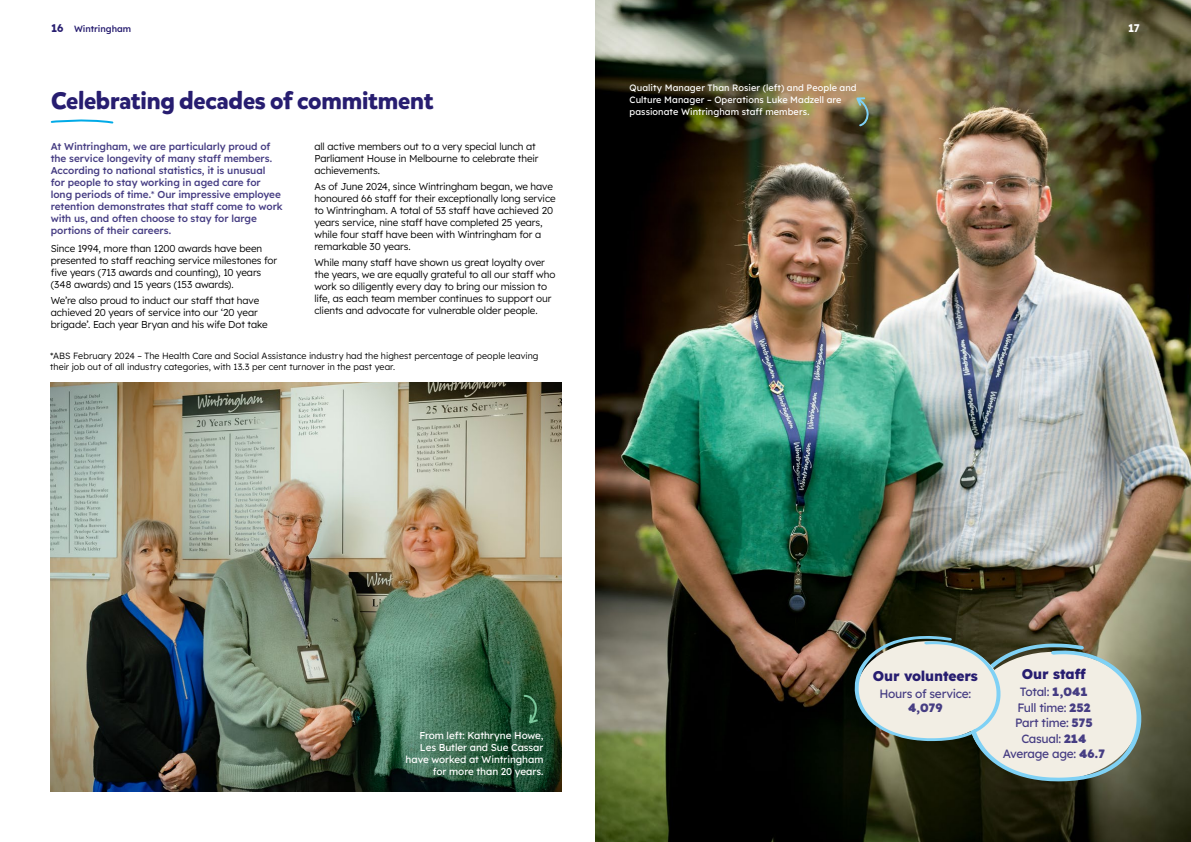
<style>
.page{position:relative;width:1191px;height:842px;background:#fff}
.page>*{position:absolute;margin:0;border:0;box-sizing:border-box;transform-origin:0 0}
.t1{font:700 24px "Mikado";letter-spacing:-.01em;color:#271d70}
.t2{font:800 14px "Lexend";letter-spacing:-.015em;color:#271d70}
.t3{font:12px/15.4px "Lexend";letter-spacing:-.025em;color:#463d83;text-align:center}
.t4{font:900 12px "Lexend";color:#463d83}
.t5{font:700 11px "Lexend";color:#fff}
.t6{font:300 10px/12px "Lexend";letter-spacing:-.01em;color:#000}
.t7{font:500 10px/12px "Lexend";letter-spacing:-.005em;color:#463d83}
.t8{font:10px/12px "Lexend";letter-spacing:-.005em;color:#fff;text-align:right}
.t9{font:9.2px/11.7px "Lexend";letter-spacing:.01em;color:#fff}
.t10{font:300 9px/11px "Lexend";letter-spacing:.005em;color:#000}
.t11{font:500 9px "Lexend";letter-spacing:-.005em;color:#271d70}
.s1{font-weight:700;font-size:11px}
.s2{font-weight:300}
.s3{font-weight:900}
</style>
<div class="page">
<img style="left:50px;top:383px;width:511px;height:408px">
<svg style="left:50px;top:119px;width:64px;height:5px"></svg>
<svg style="left:522px;top:694px;width:17px;height:31px"></svg>
<img style="left:595px;top:0;width:596px;height:842px">
<svg style="left:854px;top:96px;width:16px;height:32px"></svg>
<svg style="left:854px;top:636px;width:287px;height:146px;background:#b1b5aa"></svg>
<p class="t11" style="left:51px;top:22px;width:82px"><span class="s1">16</span> Wintringham</p>
<h1 class="t1" style="left:51px;top:85px;width:384px">Celebrating decades of commitment</h1>
<p class="t7" style="left:51px;top:140px;width:233px">At Wintringham, we are particularly proud of the service longevity of many staff members.<br>According to national statistics, it is unusual<br>for people to stay working in aged care for long periods of time.<span class="s2">*</span> Our impressive employee retention demonstrates that staff come to work with us, and often choose to stay for large portions of their careers.</p>
<p class="t6" style="left:51px;top:241px;width:228px">Since 1994, more than 1200 awards have been presented to staff reaching service milestones for five years (713 awards and counting), 10 years (348 awards) and 15 years (153 awards).</p>
<p class="t6" style="left:51px;top:294px;width:218px">We’re also proud to induct our staff that have achieved 20 years of service into our ‘20 year brigade’. Each year Bryan and his wife Dot take</p>
<p class="t6" style="left:314px;top:140px;width:225px">all active members out to a very special lunch at<br>Parliament House in Melbourne to celebrate their achievements.</p>
<p class="t6" style="left:314px;top:180px;width:243px">As of June 2024, since Wintringham began, we have honoured 66 staff for their exceptionally long service to Wintringham. A total of 53 staff have achieved 20 years service, nine staff have completed 25 years, while four staff have been with Wintringham for a remarkable 30 years.</p>
<p class="t6" style="left:314px;top:256px;width:242px">While many staff have shown us great loyalty over the years, we are equally grateful to all our staff who work so diligently every day to bring our mission to life, as each team member continues to support our clients and advocate for vulnerable older people.</p>
<p class="t10" style="left:50px;top:350px;width:490px">*ABS February 2024 – The Health Care and Social Assistance industry had the highest percentage of people leaving their job out of all industry categories, with 13.3 per cent turnover in the past year.</p>
<p class="t9" style="left:629px;top:82px;width:229px">Quality Manager Than Rosier (left) and People and<br>Culture Manager – Operations Luke Madzell are passionate Wintringham staff members.</p>
<p class="t5" style="left:1128px;top:19px;width:13px">17</p>
<p class="t8" style="left:405px;top:729px;width:139px">From left: Kathryne Howe,<br>Les Butler and Sue Cassar have worked at Wintringham for more than 20 years.</p>
<h2 class="t2" style="left:873px;top:665px;width:107px">Our volunteers</h2>
<p class="t3" style="left:879px;top:685px;width:93px">Hours of service:</p>
<p class="t4" style="left:908px;top:698px;width:36px">4,079</p>
<h2 class="t2" style="left:1022px;top:663px;width:66px">Our staff</h2>
<p class="t3" style="left:1002px;top:683px;width:104px">Total: <span class="s3">1,041<br></span>Full time: <span class="s3">252<br></span>Part time: <span class="s3">575<br></span>Casual: <span class="s3">214<br></span>Average age: <span class="s3">46.7</span></p>
</div>
